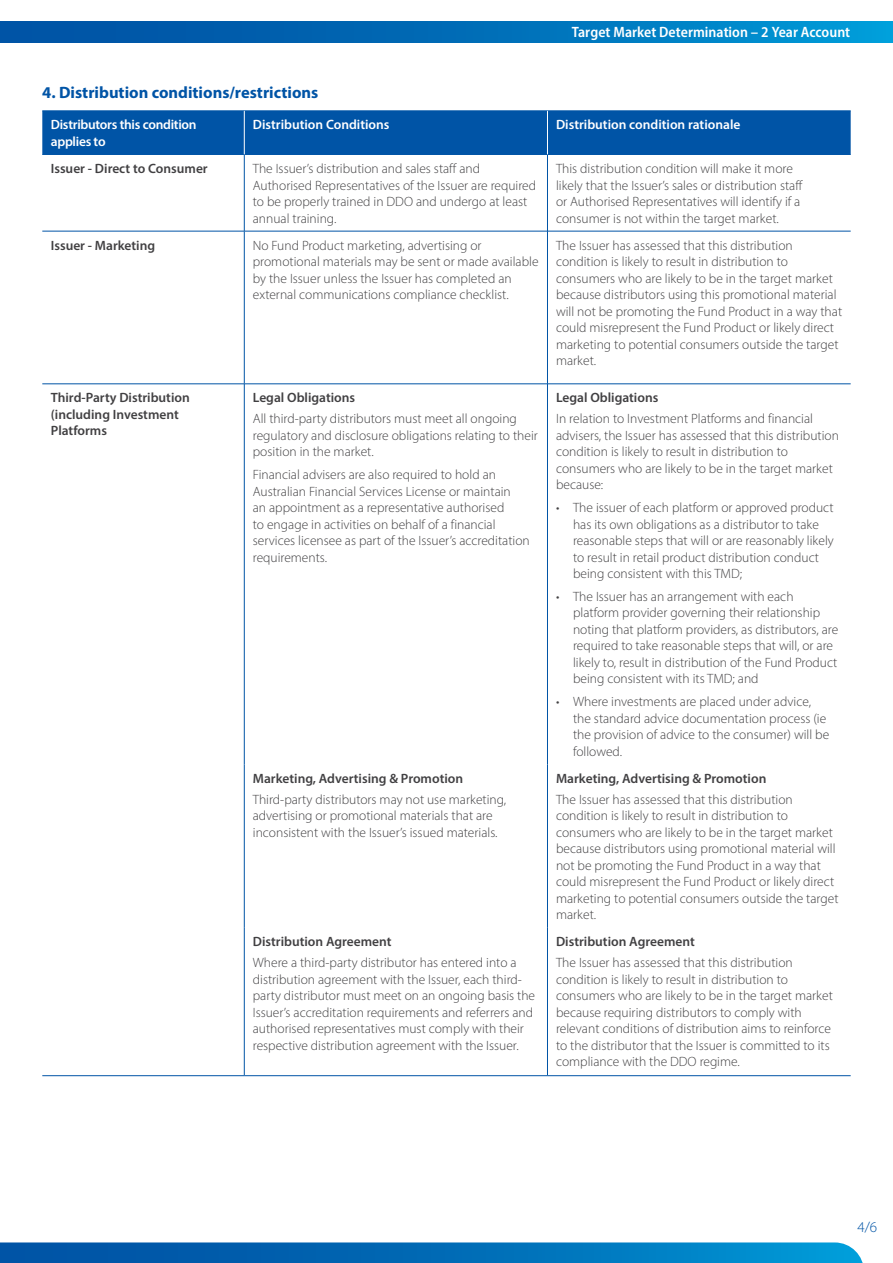
<style>
.page{position:relative;width:893px;height:1263px;background:#fff}
.page>*{position:absolute;margin:0;border:0;box-sizing:border-box;transform-origin:0 0}
.t1{font:700 16.5px "Myriad Pro";color:#0054a6}
.t2{font:600 semi-condensed 15px "Myriad Pro";color:#fff}
.t3{font:300 15px "Myriad Pro";color:#0054a6}
.t4{font:300 13.5px/16.5px "Myriad Pro";color:#414042}
.t5{font:600 13.5px/16.2px "Myriad Pro";color:#414042}
.t6{font:600 13.5px "Myriad Pro";color:#fff}
.t7{font:600 13.5px/16.5px "Myriad Pro";letter-spacing:-.02em;color:#fff}
</style>
<div class="page">
<div style="left:0;top:21px;width:893px;height:22px;background:linear-gradient(to right,#004a9e,#0096d4)"></div>
<svg style="left:0;top:1242px;width:863px;height:21px;background:#0873ba"></svg>
<div style="left:42px;top:112px;width:809px;height:42px;background:#0054a6"></div>
<hr style="left:42px;top:111px;width:202px;height:1px;background:#0054a6">
<hr style="left:244px;top:111px;width:303px;height:1px;background:#0054a6">
<hr style="left:547px;top:111px;width:304px;height:1px;background:#0054a6">
<hr style="left:42px;top:154px;width:202px;height:1px;background:#0054a6">
<hr style="left:244px;top:154px;width:303px;height:1px;background:#0054a6">
<hr style="left:547px;top:154px;width:304px;height:1px;background:#0054a6">
<hr style="left:42px;top:231px;width:202px;height:1px;background:#0054a6">
<hr style="left:244px;top:231px;width:303px;height:1px;background:#0054a6">
<hr style="left:548px;top:231px;width:303px;height:1px;background:#0054a6">
<hr style="left:42px;top:384px;width:202px;height:1px;background:#0054a6">
<hr style="left:244px;top:384px;width:303px;height:1px;background:#0054a6">
<hr style="left:548px;top:384px;width:303px;height:1px;background:#0054a6">
<hr style="left:42px;top:1075px;width:202px;height:1px;background:#0054a6">
<hr style="left:244px;top:1075px;width:303px;height:1px;background:#0054a6">
<hr style="left:547px;top:1075px;width:304px;height:1px;background:#0054a6">
<hr style="left:244px;top:155px;width:1px;height:76px;background:#0054a6">
<hr style="left:244px;top:231px;width:1px;height:153px;background:#0054a6">
<hr style="left:244px;top:384px;width:1px;height:380px;background:#0054a6">
<hr style="left:244px;top:764px;width:1px;height:164px;background:#0054a6">
<hr style="left:244px;top:928px;width:1px;height:147px;background:#0054a6">
<hr style="left:244px;top:111px;width:1px;height:43px;background:#fff">
<hr style="left:547px;top:155px;width:1px;height:76px;background:#0054a6">
<hr style="left:547px;top:231px;width:1px;height:153px;background:#0054a6">
<hr style="left:547px;top:384px;width:1px;height:380px;background:#0054a6">
<hr style="left:547px;top:764px;width:1px;height:164px;background:#0054a6">
<hr style="left:547px;top:928px;width:1px;height:147px;background:#0054a6">
<hr style="left:547px;top:111px;width:1px;height:43px;background:#fff">
<p class="t2" style="left:572px;top:23px;width:280px">Target Market Determination – 2 Year Account</p>
<p class="t1" style="left:42px;top:82px;width:278px">4. Distribution conditions/restrictions</p>
<p class="t7" style="left:51px;top:116px;width:147px">Distributors this condition applies to</p>
<p class="t6" style="left:253px;top:116px;width:138px">Distribution Conditions</p>
<p class="t6" style="left:556px;top:116px;width:186px">Distribution condition rationale</p>
<p class="t5" style="left:51px;top:160px;width:158px">Issuer - Direct to Consumer</p>
<p class="t4" style="left:253px;top:160px;width:285px">The Issuer’s distribution and sales staff and Authorised Representatives of the Issuer are required to be properly trained in DDO and undergo at least annual training.</p>
<p class="t4" style="left:556px;top:160px;width:248px">This distribution condition will make it more likely that the Issuer’s sales or distribution staff or Authorised Representatives will identify if a consumer is not within the target market.</p>
<p class="t5" style="left:51px;top:237px;width:106px">Issuer - Marketing</p>
<p class="t4" style="left:253px;top:237px;width:287px">No Fund Product marketing, advertising or promotional materials may be sent or made available by the Issuer unless the Issuer has completed an external communications compliance checklist.</p>
<p class="t4" style="left:556px;top:237px;width:288px">The Issuer has assessed that this distribution condition is likely to result in distribution to consumers who are likely to be in the target market because distributors using this promotional material will not be promoting the Fund Product in a way that could misrepresent the Fund Product or likely direct marketing to potential consumers outside the target market.</p>
<p class="t5" style="left:51px;top:389px;width:140px">Third-Party Distribution (including Investment<br>Platforms</p>
<p class="t5" style="left:253px;top:389px;width:104px">Legal Obligations</p>
<p class="t5" style="left:556px;top:389px;width:104px">Legal Obligations</p>
<p class="t4" style="left:556px;top:410px;width:284px">In relation to Investment Platforms and financial advisers, the Issuer has assessed that this distribution condition is likely to result in distribution to consumers who are likely to be in the target market because:</p>
<p class="t4" style="left:573px;top:499px;width:262px;text-indent:-17px">• The issuer of each platform or approved product has its own obligations as a distributor to take reasonable steps that will or are reasonably likely to result in retail product distribution conduct being consistent with this TMD;</p>
<p class="t4" style="left:573px;top:588px;width:267px;text-indent:-17px">• The Issuer has an arrangement with each platform provider governing their relationship noting that platform providers, as distributors, are required to take reasonable steps that will, or are likely to, result in distribution of the Fund Product being consistent with its TMD; and</p>
<p class="t4" style="left:573px;top:693px;width:258px;text-indent:-17px">• Where investments are placed under advice, the standard advice documentation process (ie the provision of advice to the consumer) will be followed.</p>
<p class="t4" style="left:253px;top:410px;width:286px">All third-party distributors must meet all ongoing regulatory and disclosure obligations relating to their position in the market.</p>
<p class="t4" style="left:253px;top:466px;width:278px">Financial advisers are also required to hold an Australian Financial Services License or maintain<br>an appointment as a representative authorised<br>to engage in activities on behalf of a financial services licensee as part of the Issuer’s accreditation requirements.</p>
<p class="t5" style="left:253px;top:770px;width:212px">Marketing, Advertising &amp; Promotion</p>
<p class="t4" style="left:253px;top:791px;width:255px">Third-party distributors may not use marketing, advertising or promotional materials that are inconsistent with the Issuer’s issued materials.</p>
<p class="t5" style="left:253px;top:933px;width:140px">Distribution Agreement</p>
<p class="t4" style="left:253px;top:954px;width:284px">Where a third-party distributor has entered into a distribution agreement with the Issuer, each third&shy;party distributor must meet on an ongoing basis the Issuer’s accreditation requirements and referrers and authorised representatives must comply with their respective distribution agreement with the Issuer.</p>
<p class="t5" style="left:556px;top:770px;width:212px">Marketing, Advertising &amp; Promotion</p>
<p class="t4" style="left:556px;top:791px;width:284px">The Issuer has assessed that this distribution condition is likely to result in distribution to consumers who are likely to be in the target market because distributors using promotional material will not be promoting the Fund Product in a way that could misrepresent the Fund Product or likely direct marketing to potential consumers outside the target market.</p>
<p class="t5" style="left:556px;top:933px;width:140px">Distribution Agreement</p>
<p class="t4" style="left:556px;top:954px;width:278px">The Issuer has assessed that this distribution condition is likely to result in distribution to consumers who are likely to be in the target market because requiring distributors to comply with relevant conditions of distribution aims to reinforce to the distributor that the Issuer is committed to its compliance with the DDO regime.</p>
<p class="t3" style="left:857px;top:1218px;width:21px">4/6</p>
</div>
